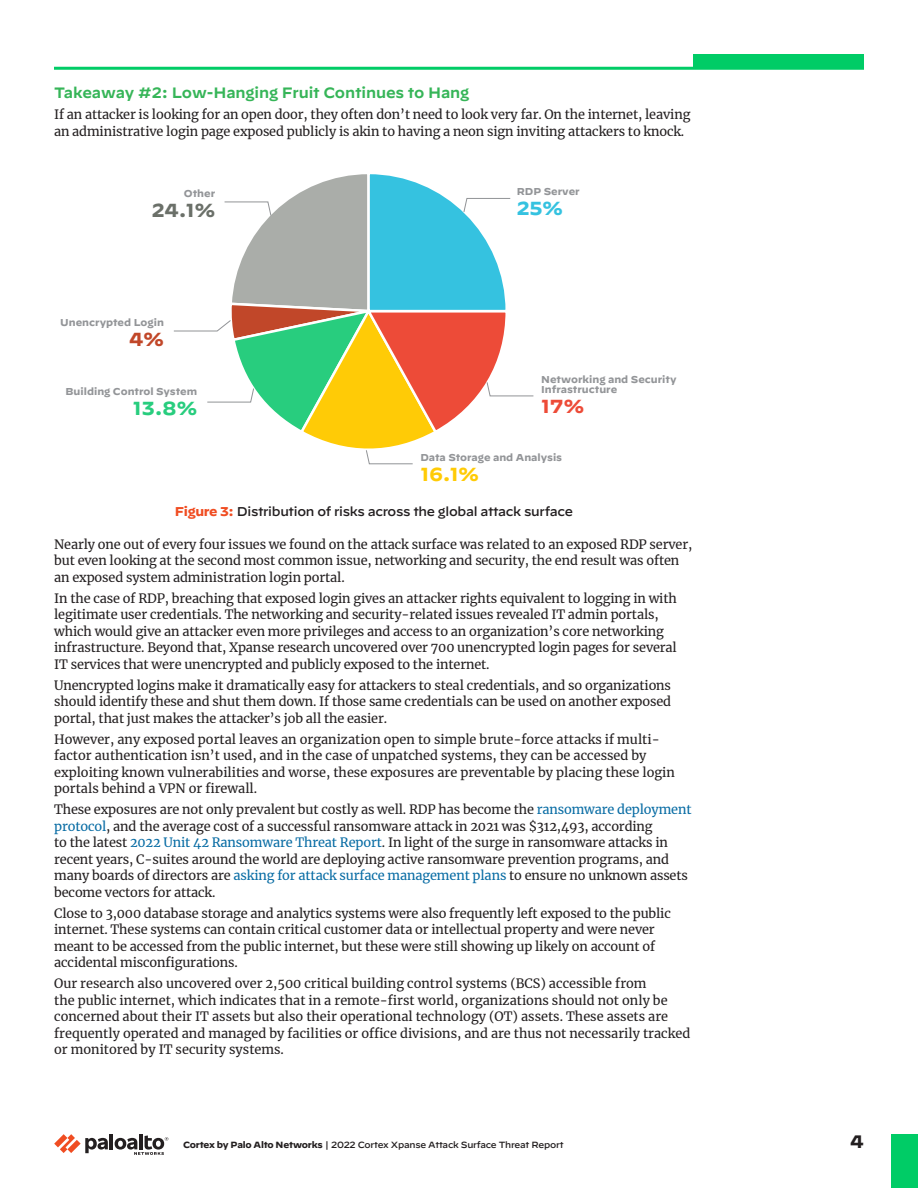
<style>
.page{position:relative;width:918px;height:1188px;background:#fff}
.page>*{position:absolute;margin:0;border:0;box-sizing:border-box;transform-origin:0 0}
.t1{font:700 18.9px "Decimal";color:#6b7069}
.t2{font:700 18.9px "Decimal";color:#28cd7e}
.t3{font:700 18.9px "Decimal";color:#ffcb06}
.t4{font:700 18.9px "Decimal";color:#35c2e0}
.t5{font:700 18.9px "Decimal";color:#ed4b38}
.t6{font:700 18.9px "Decimal";color:#c14729}
.t7{font:700 18px "Decimal";color:#231f20}
.t8{font:600 15px "Decimal";letter-spacing:-.01em;color:#36b558}
.body-text{font:12.75px/16.5px "Merriweather";letter-spacing:-.01em;color:#231f20}
.figure-title{font:500 12.75px "Decimal";letter-spacing:-.025em;color:#231f20}
.t9{font:700 9.9px/10.2px "Decimal";color:#939598}
.t10{font:500 9px "Decimal";letter-spacing:-.025em;color:#231f20}
.s1{font-weight:700;color:#f04d22}
.s2{color:#086ca4}
.s3{font-weight:700}
</style>
<div class="page">
<hr style="left:110px;top:1134px;width:3px;height:15px;background:#231f20">
<svg style="left:54px;top:1134px;width:54px;height:19px"></svg>
<hr style="left:139px;top:1134px;width:4px;height:15px;background:#231f20">
<svg style="left:115px;top:1135px;width:53px;height:20px"></svg>
<div style="left:891px;top:1134px;width:27px;height:54px;background:#0c6"></div>
<div style="left:693px;top:54px;width:171px;height:14px;background:#0c6"></div>
<hr style="left:54px;top:67px;width:810px;height:3px;background:#0c6">
<svg style="left:174px;top:174px;width:360px;height:291px"></svg>
<p class="t8" style="left:54px;top:79px;width:417px">Takeaway #2: Low-Hanging Fruit Continues to Hang</p>
<p class="body-text" style="left:54px;top:106px;width:638px">If an attacker is looking for an open door, they often don’t need to look very far. On the internet, leaving an administrative login page exposed publicly is akin to having a neon sign inviting attackers to knock.</p>
<p class="t9" style="left:184px;top:188px;width:33px">Other</p>
<p class="t1" style="left:152px;top:199px;width:65px">24.1%</p>
<p class="t9" style="left:60px;top:317px;width:105px">Unencrypted Login</p>
<p class="t6" style="left:129px;top:328px;width:36px">4%</p>
<p class="t9" style="left:66px;top:387px;width:133px">Building Control System</p>
<p class="t2" style="left:133px;top:398px;width:66px">13.8%</p>
<p class="t9" style="left:517px;top:187px;width:64px">RDP Server</p>
<p class="t4" style="left:517px;top:198px;width:48px">25%</p>
<p class="t9" style="left:541px;top:374px;width:137px">Networking and Security<br>Infrastructure</p>
<p class="t5" style="left:541px;top:395px;width:44px">17%</p>
<p class="t9" style="left:420px;top:452px;width:143px">Data Storage and Analysis</p>
<p class="t3" style="left:420px;top:463px;width:60px">16.1%</p>
<p class="figure-title" style="left:175px;top:500px;width:400px"><span class="s1">Figure 3:</span> Distribution of risks across the global attack surface</p>
<p class="body-text" style="left:54px;top:536px;width:640px">Nearly one out of every four issues we found on the attack surface was related to an exposed RDP server, but even looking at the second most common issue, networking and security, the end result was often an exposed system administration login portal.</p>
<p class="body-text" style="left:54px;top:590px;width:624px">In the case of RDP, breaching that exposed login gives an attacker rights equivalent to logging in with legitimate user credentials. The networking and security-related issues revealed IT admin portals, which would give an attacker even more privileges and access to an organization’s core networking infrastructure. Beyond that, Xpanse research uncovered over 700 unencrypted login pages for several IT services that were unencrypted and publicly exposed to the internet.</p>
<p class="body-text" style="left:54px;top:677px;width:618px;text-align:justify">Unencrypted logins make it dramatically easy for attackers to steal credentials, and so organizations should identify these and shut them down. If those same credentials can be used on another exposed portal, that just makes the attacker’s job all the easier.</p>
<p class="body-text" style="left:54px;top:731px;width:622px">However, any exposed portal leaves an organization open to simple brute-force attacks if multi&shy;factor authentication isn’t used, and in the case of unpatched systems, they can be accessed by exploiting known vulnerabilities and worse, these exposures are preventable by placing these login portals behind a VPN or firewall.</p>
<p class="body-text" style="left:54px;top:801px;width:639px">These exposures are not only prevalent but costly as well. RDP has become the <span class="s2">ransomware deployment protocol</span>, and the average cost of a successful ransomware attack in 2021 was $312,493, according<br>to the latest <span class="s2">2022 Unit 42 Ransomware Threat Report</span>. In light of the surge in ransomware attacks in recent years, C-suites around the world are deploying active ransomware prevention programs, and many boards of directors are <span class="s2">asking for attack surface management plans</span> to ensure no unknown assets become vectors for attack.</p>
<p class="body-text" style="left:54px;top:905px;width:618px">Close to 3,000 database storage and analytics systems were also frequently left exposed to the public internet. These systems can contain critical customer data or intellectual property and were never meant to be accessed from the public internet, but these were still showing up likely on account of accidental misconfigurations.</p>
<p class="body-text" style="left:54px;top:975px;width:638px">Our research also uncovered over 2,500 critical building control systems (BCS) accessible from<br>the public internet, which indicates that in a remote-first world, organizations should not only be concerned about their IT assets but also their operational technology (OT) assets. These assets are frequently operated and managed by facilities or office divisions, and are thus not necessarily tracked or monitored by IT security systems.</p>
<p class="t10" style="left:183px;top:1137px;width:382px"><span class="s3">Cortex by Palo Alto Networks</span> | 2022 Cortex Xpanse Attack Surface Threat Report</p>
<h2 class="t7" style="left:850px;top:1132px;width:15px">4</h2>
</div>
